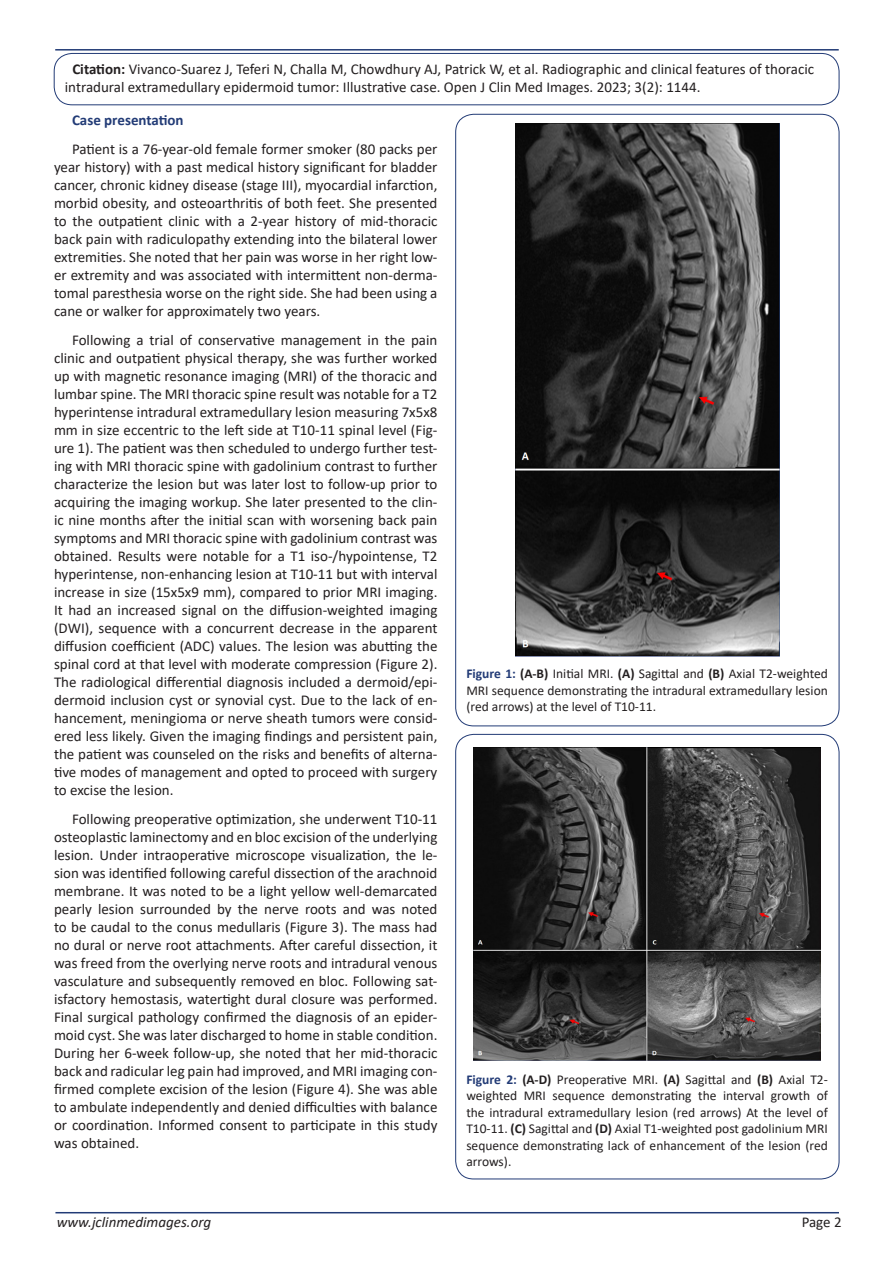
<style>
.page{position:relative;width:893px;height:1263px;background:#fff}
.page>*{position:absolute;margin:0;border:0;box-sizing:border-box;transform-origin:0 0}
.t1{font:15px/18px "Calibri";color:#231f20;text-align:justify}
.t2{font:italic 15px "Calibri";color:#231f20}
.t3{font:700 15px "Calibri";color:#223b76}
.t4{font:13.5px/16.5px "Calibri";color:#231f20;text-align:justify}
.s1{font-weight:700}
.s2{font-weight:700;color:#223b76}
</style>
<div class="page">
<hr style="left:55px;top:1212px;width:784px;height:1px;background:#223b76">
<hr style="left:55px;top:49px;width:784px;height:2px;background:#223b76">
<div style="left:54px;top:53px;width:785px;height:52px;border:1px solid #223b76;border-radius:18px"></div>
<img style="left:515px;top:123px;width:264px;height:533px">
<img style="left:473px;top:748px;width:348px;height:312px">
<p class="t1" style="left:65px;top:60px;width:751px;text-indent:8px"><span class="s1">Citation:</span> Vivanco-Suarez J, Teferi N, Challa M, Chowdhury AJ, Patrick W, et al. Radiographic and clinical features of thoracic intradural extramedullary epidermoid tumor: Illustrative case. Open J Clin Med Images. 2023; 3(2): 1144.</p>
<p class="t3" style="left:72px;top:110px;width:113px">Case presentation</p>
<p class="t1" style="left:54px;top:140px;width:385px;text-indent:18px">Patient is a 76-year-old female former smoker (80 packs per year history) with a past medical history significant for bladder cancer, chronic kidney disease (stage III), myocardial infarction, morbid obesity, and osteoarthritis of both feet. She presented to the outpatient clinic with a 2-year history of mid-thoracic back pain with radiculopathy extending into the bilateral lower extremities. She noted that her pain was worse in her right low&shy;er extremity and was associated with intermittent non-derma&shy;tomal paresthesia worse on the right side. She had been using a cane or walker for approximately two years.</p>
<p class="t1" style="left:54px;top:331px;width:385px;text-indent:18px">Following a trial of conservative management in the pain clinic and outpatient physical therapy, she was further worked up with magnetic resonance imaging (MRI) of the thoracic and lumbar spine. The MRI thoracic spine result was notable for a T2 hyperintense intradural extramedullary lesion measuring 7x5x8 mm in size eccentric to the left side at T10-11 spinal level (Fig&shy;ure 1). The patient was then scheduled to undergo further test&shy;ing with MRI thoracic spine with gadolinium contrast to further characterize the lesion but was later lost to follow-up prior to acquiring the imaging workup. She later presented to the clin&shy;ic nine months after the initial scan with worsening back pain symptoms and MRI thoracic spine with gadolinium contrast was obtained. Results were notable for a T1 iso-/hypointense, T2 hyperintense, non-enhancing lesion at T10-11 but with interval increase in size (15x5x9 mm), compared to prior MRI imaging.<br>It had an increased signal on the diffusion-weighted imaging (DWI), sequence with a concurrent decrease in the apparent diffusion coefficient (ADC) values. The lesion was abutting the spinal cord at that level with moderate compression (Figure 2).<br>The radiological differential diagnosis included a dermoid/epi&shy;dermoid inclusion cyst or synovial cyst. Due to the lack of en&shy;hancement, meningioma or nerve sheath tumors were consid&shy;ered less likely. Given the imaging findings and persistent pain, the patient was counseled on the risks and benefits of alterna&shy;tive modes of management and opted to proceed with surgery to excise the lesion.</p>
<p class="t1" style="left:54px;top:809px;width:385px;text-indent:18px">Following preoperative optimization, she underwent T10-11 osteoplastic laminectomy and en bloc excision of the underlying lesion. Under intraoperative microscope visualization, the le&shy;sion was identified following careful dissection of the arachnoid membrane. It was noted to be a light yellow well-demarcated pearly lesion surrounded by the nerve roots and was noted to be caudal to the conus medullaris (Figure 3). The mass had no dural or nerve root attachments. After careful dissection, it was freed from the overlying nerve roots and intradural venous vasculature and subsequently removed en bloc. Following sat&shy;isfactory hemostasis, watertight dural closure was performed.<br>Final surgical pathology confirmed the diagnosis of an epider&shy;moid cyst. She was later discharged to home in stable condition.<br>During her 6-week follow-up, she noted that her mid-thoracic back and radicular leg pain had improved, and MRI imaging con&shy;firmed complete excision of the lesion (Figure 4). She was able to ambulate independently and denied difficulties with balance or coordination. Informed consent to participate in this study was obtained.</p>
<p class="t4" style="left:466px;top:665px;width:363px"><span class="s2">Figure 1:</span> <span class="s1">(A-B)</span> Initial MRI. <span class="s1">(A)</span> Sagittal and <span class="s1">(B)</span> Axial T2-weighted MRI sequence demonstrating the intradural extramedullary lesion (red arrows) at the level of T10-11.</p>
<p class="t4" style="left:466px;top:1071px;width:363px"><span class="s2">Figure 2:</span> <span class="s1">(A-D)</span> Preoperative MRI. <span class="s1">(A)</span> Sagittal and <span class="s1">(B)</span> Axial T2- weighted MRI sequence demonstrating the interval growth of the intradural extramedullary lesion (red arrows) At the level of T10-11. <span class="s1">(C)</span> Sagittal and <span class="s1">(D)</span> Axial T1-weighted post gadolinium MRI sequence demonstrating lack of enhancement of the lesion (red arrows).</p>
<p class="t2" style="left:57px;top:1211px;width:156px">www.jclinmedimages.org</p>
<p class="t1" style="left:802px;top:1212px;width:42px">Page 2</p>
</div>
